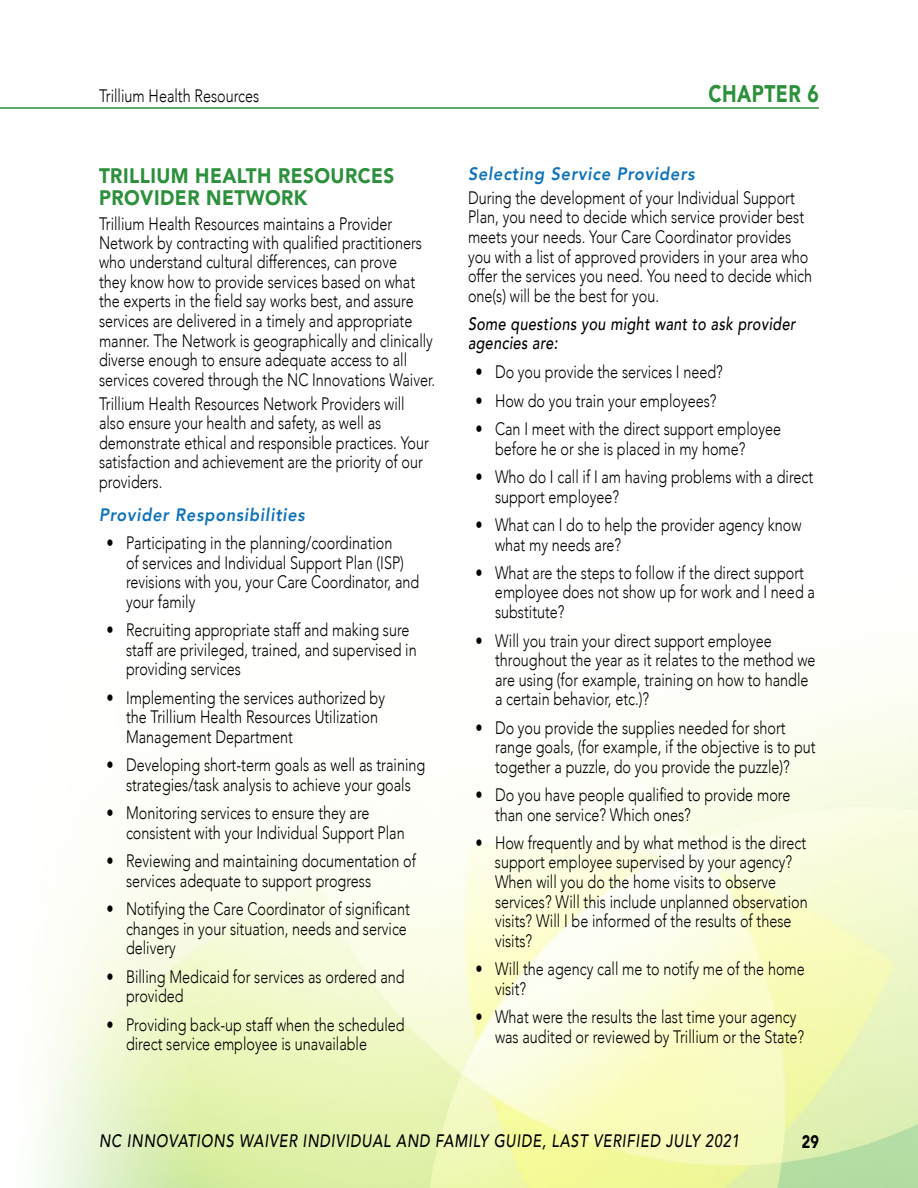
<style>
.page{position:relative;width:918px;height:1188px;background:#fff}
.page>*{position:absolute;margin:0;border:0;box-sizing:border-box;transform-origin:0 0}
.t1{font:900 24px "Avenir";color:#2d903c;scale:.8 1}
.Section_Subheader__T{font:900 21px/22.5px "Avenir";letter-spacing:.025em;color:#2d903c;scale:.9 1}
.Body_Text_Document{font:300 18px/19.5px "Avenir";color:#000;scale:.8 1}
.Bullets_Header{font:italic 500 18px "Avenir";letter-spacing:.05em;color:#000;scale:.8 1}
.Bullets_Header-2{font:italic 500 18px/19.5px "Avenir";letter-spacing:.025em;color:#000;scale:.8 1}
.Subheader_Tittle__To{font:italic 800 18px "Avenir";letter-spacing:.05em;color:#0e71ba;scale:.9 1}
.t2{font:900 18px "Avenir";color:#000;scale:.8 1}
</style>
<div class="page">
<hr style="left:0;top:107px;width:819px;height:2px;background:#2d903c">
<p class="Body_Text_Document" style="left:99px;top:86px;width:202px">Trillium Health Resources</p>
<p class="Section_Subheader__T" style="left:99px;top:164px;width:330px">TRILLIUM HEALTH RESOURCES<br>PROVIDER NETWORK</p>
<p class="Body_Text_Document" style="left:99px;top:214px;width:419px">Trillium Health Resources maintains a Provider Network by contracting with qualified practitioners who understand cultural differences, can prove<br>they know how to provide services based on what the experts in the field say works best, and assure services are delivered in a timely and appropriate manner. The Network is geographically and clinically diverse enough to ensure adequate access to all services covered through the NC Innovations Waiver.</p>
<p class="Body_Text_Document" style="left:99px;top:394px;width:414px">Trillium Health Resources Network Providers will also ensure your health and safety, as well as demonstrate ethical and responsible practices. Your satisfaction and achievement are the priority of our providers.</p>
<p class="Subheader_Tittle__To" style="left:99px;top:504px;width:230px">Provider Responsibilities</p>
<p class="Body_Text_Document" style="left:126px;top:533px;width:368px;text-indent:-20px">• Participating in the planning/coordination<br>of services and Individual Support Plan (ISP) revisions with you, your Care Coordinator, and your family</p>
<p class="Body_Text_Document" style="left:126px;top:620px;width:365px;text-indent:-20px">• Recruiting appropriate staff and making sure staff are privileged, trained, and supervised in providing services</p>
<p class="Body_Text_Document" style="left:126px;top:688px;width:325px;text-indent:-20px">• Implementing the services authorized by the Trillium Health Resources Utilization<br>Management Department</p>
<p class="Body_Text_Document" style="left:106px;top:755px;width:400px;text-align:center">• Developing short-term goals as well as training strategies/task analysis to achieve your goals</p>
<p class="Body_Text_Document" style="left:126px;top:803px;width:350px;text-indent:-20px">• Monitoring services to ensure they are consistent with your Individual Support Plan</p>
<p class="Body_Text_Document" style="left:126px;top:851px;width:364px;text-indent:-20px">• Reviewing and maintaining documentation of services adequate to support progress</p>
<p class="Body_Text_Document" style="left:126px;top:899px;width:356px;text-indent:-20px">• Notifying the Care Coordinator of significant changes in your situation, needs and service delivery</p>
<p class="Body_Text_Document" style="left:126px;top:967px;width:350px;text-indent:-20px">• Billing Medicaid for services as ordered and provided</p>
<p class="Body_Text_Document" style="left:126px;top:1015px;width:350px;text-indent:-20px">• Providing back-up staff when the scheduled direct service employee is unavailable</p>
<h1 class="t1" style="left:709px;top:73px;width:35px">CHAPTER</h1>
<h1 class="t1" style="left:808px;top:73px;width:16px">6</h1>
<p class="Subheader_Tittle__To" style="left:468px;top:163px;width:253px">Selecting Service Providers</p>
<p class="Body_Text_Document" style="left:468px;top:188px;width:432px">During the development of your Individual Support Plan, you need to decide which service provider best meets your needs. Your Care Coordinator provides you with a list of approved providers in your area who offer the services you need. You need to decide which one(s) will be the best for you.</p>
<p class="Bullets_Header-2" style="left:468px;top:314px;width:411px">Some questions you might want to ask provider agencies are:</p>
<p class="Body_Text_Document" style="left:476px;top:362px;width:311px">• Do you provide the services I need?</p>
<p class="Body_Text_Document" style="left:476px;top:391px;width:303px">• How do you train your employees?</p>
<p class="Body_Text_Document" style="left:495px;top:419px;width:359px;text-indent:-20px">• Can I meet with the direct support employee before he or she is placed in my home?</p>
<p class="Body_Text_Document" style="left:495px;top:467px;width:399px;text-indent:-20px">• Who do I call if I am having problems with a direct support employee?</p>
<p class="Body_Text_Document" style="left:495px;top:515px;width:385px;text-indent:-20px">• What can I do to help the provider agency know what my needs are?</p>
<p class="Body_Text_Document" style="left:495px;top:563px;width:402px;text-indent:-19px">• What are the steps to follow if the direct support employee does not show up for work and I need a substitute?</p>
<p class="Body_Text_Document" style="left:495px;top:631px;width:402px;text-indent:-20px">• Will you train your direct support employee throughout the year as it relates to the method we are using (for example, training on how to handle a certain behavior, etc.)?</p>
<p class="Body_Text_Document" style="left:495px;top:718px;width:402px;text-indent:-20px">• Do you provide the supplies needed for short range goals, (for example, if the objective is to put together a puzzle, do you provide the puzzle)?</p>
<p class="Body_Text_Document" style="left:495px;top:785px;width:371px;text-indent:-20px">• Do you have people qualified to provide more than one service? Which ones?</p>
<p class="Body_Text_Document" style="left:495px;top:833px;width:392px;text-indent:-19px">• How frequently and by what method is the direct support employee supervised by your agency?<br>When will you do the home visits to observe services? Will this include unplanned observation visits? Will I be informed of the results of these visits?</p>
<p class="Body_Text_Document" style="left:495px;top:959px;width:389px;text-indent:-20px">• Will the agency call me to notify me of the home visit?</p>
<p class="Body_Text_Document" style="left:495px;top:1007px;width:388px;text-indent:-20px">• What were the results the last time your agency was audited or reviewed by Trillium or the State?</p>
<p class="Bullets_Header" style="left:99px;top:1131px;width:802px">NC INNOVATIONS WAIVER INDIVIDUAL AND FAMILY GUIDE, LAST VERIFIED JULY 2021</p>
<p class="t2" style="left:802px;top:1126px;width:23px">29</p>
</div>
